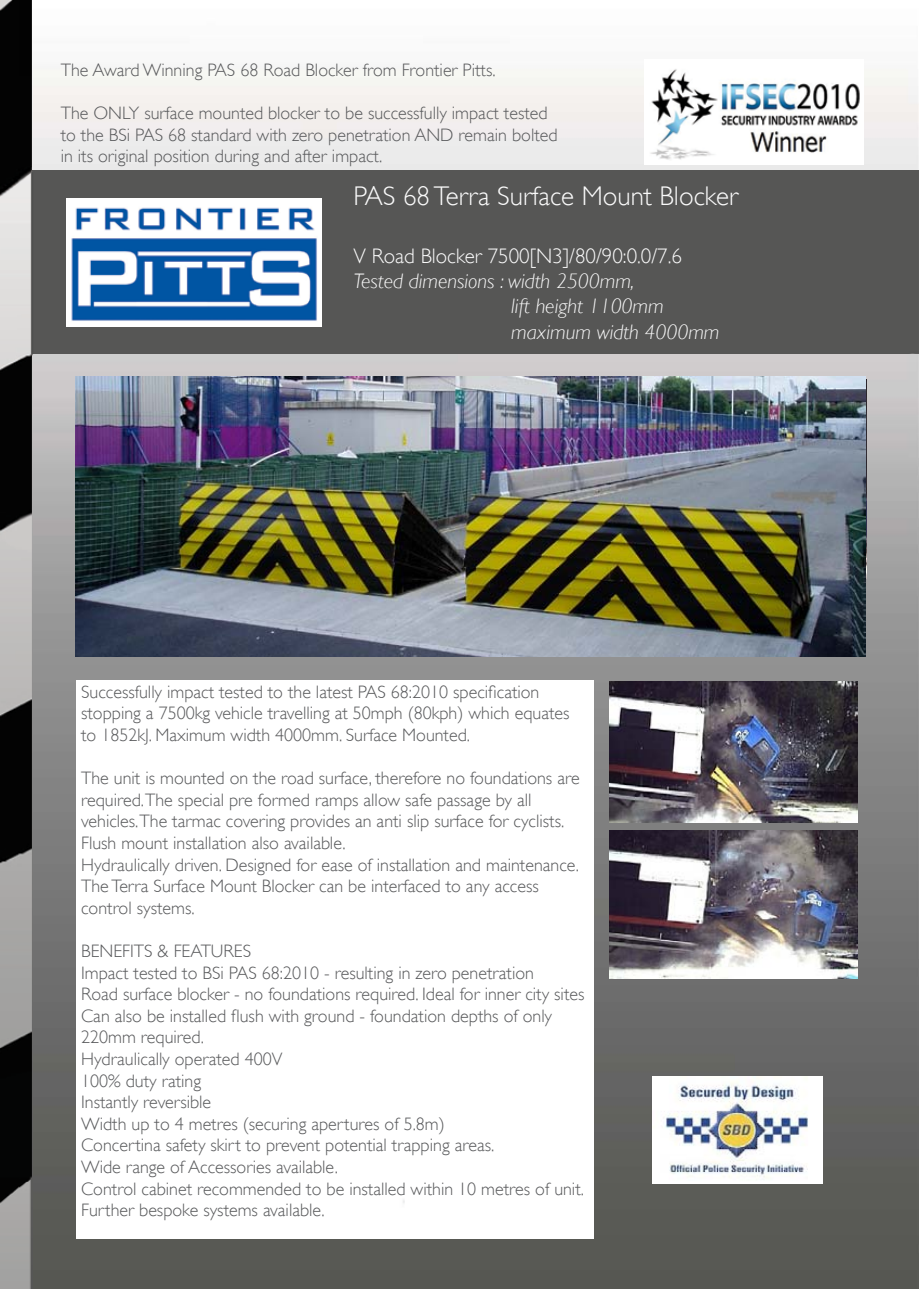
<style>
.page{position:relative;width:919px;height:1289px;background:#fff}
.page>*{position:absolute;margin:0;border:0;box-sizing:border-box;transform-origin:0 0}
.t1{font:300 27px "Gill Sans";color:#fafafa}
.t2{font:italic 300 21px/25.2px "Gill Sans";color:#fafafa}
.t3{font:300 21px "Gill Sans";color:#fafafa}
.t4{font:300 18px/21.6px "Gill Sans";color:#58595b}
</style>
<div class="page">
<img style="left:32px;top:68px;width:886px;height:1220px">
<img style="left:0;top:0;width:32px;height:1288px">
<div style="left:31px;top:171px;width:887px;height:183px;background:#565655"></div>
<img style="left:66px;top:198px;width:255px;height:128px">
<img style="left:652px;top:1076px;width:170px;height:107px">
<img style="left:75px;top:376px;width:790px;height:280px">
<img style="left:609px;top:681px;width:248px;height:141px">
<img style="left:609px;top:830px;width:248px;height:148px">
<img style="left:645px;top:68px;width:218px;height:97px">
<img style="left:76px;top:680px;width:517px;height:558px">
<p class="t4" style="left:61px;top:58px;width:436px">The Award Winning PAS 68 Road Blocker from Frontier Pitts.</p>
<p class="t4" style="left:61px;top:102px;width:498px">The ONLY surface mounted blocker to be successfully impact tested to the BSi PAS 68 standard with zero penetration AND remain bolted in its original position during and after impact.</p>
<h1 class="t1" style="left:353px;top:175px;width:386px">PAS 68 Terra Surface Mount Blocker</h1>
<p class="t3" style="left:353px;top:239px;width:330px">V Road Blocker 7500[N3]/80/90:0.0/7.6</p>
<p class="t2" style="left:511px;top:268px;width:210px;text-indent:-158px">Tested dimensions : width 2500mm,<br>lift height 1100mm maximum width 4000mm</p>
<p class="t4" style="left:81px;top:680px;width:490px">Successfully impact tested to the latest PAS 68:2010 specification stopping a 7500kg vehicle travelling at 50mph (80kph) which equates to 1852kJ. Maximum width 4000mm. Surface Mounted.</p>
<p class="t4" style="left:81px;top:766px;width:500px">The unit is mounted on the road surface, therefore no foundations are required.The special pre formed ramps allow safe passage by all vehicles.The tarmac covering provides an anti slip surface for cyclists.<br>Flush mount installation also available.<br>Hydraulically driven. Designed for ease of installation and maintenance.<br>The Terra Surface Mount Blocker can be interfaced to any access control systems.</p>
<p class="t4" style="left:81px;top:939px;width:505px">BENEFITS &amp; FEATURES<br>Impact tested to BSi PAS 68:2010 - resulting in zero penetration<br>Road surface blocker - no foundations required. Ideal for inner city sites Can also be installed flush with ground - foundation depths of only 220mm required.<br>Hydraulically operated 400V<br>100% duty rating<br>Instantly reversible<br>Width up to 4 metres (securing apertures of 5.8m)<br>Concertina safety skirt to prevent potential trapping areas.<br>Wide range of Accessories available.<br>Control cabinet recommended to be installed within 10 metres of unit.<br>Further bespoke systems available.</p>
</div>
